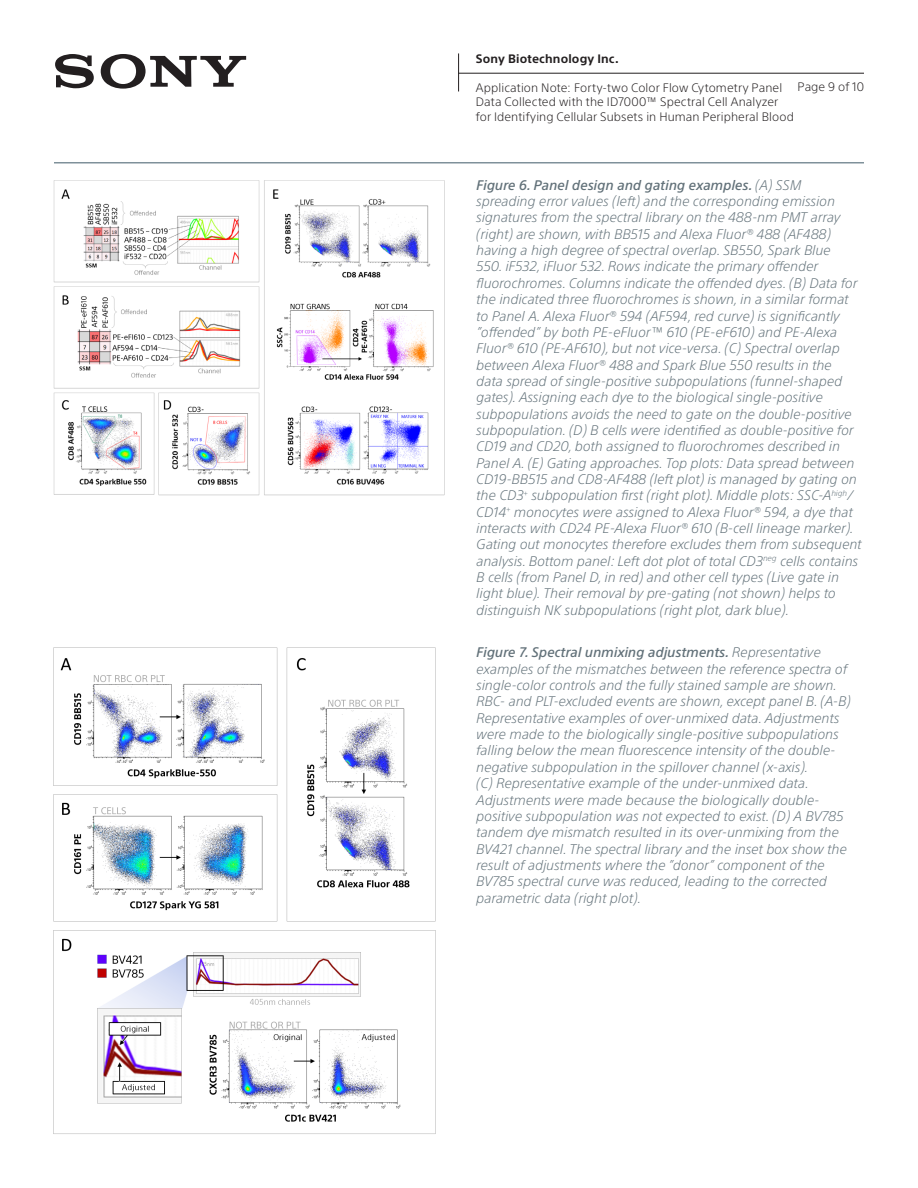
<style>
.page{position:relative;width:918px;height:1188px;background:#fff}
.page>*{position:absolute;margin:0;border:0;box-sizing:border-box;transform-origin:0 0}
.t1{font:italic 300 13.65px/16.4px "SST";color:#627179}
.t2{font:300 12px/14.4px "SST";letter-spacing:.01em;color:#231f20}
.t3{font:700 12px "SST";letter-spacing:.015em;color:#231f20}
.s1{font-weight:500}
</style>
<div class="page">
<hr style="left:458px;top:73px;width:406px;height:1px;background:#231f20">
<hr style="left:458px;top:53px;width:1px;height:38px;background:#231f20">
<svg style="left:55px;top:54px;width:39px;height:34px"></svg>
<svg style="left:101px;top:54px;width:145px;height:35px"></svg>
<img style="left:53px;top:180px;width:392px;height:316px">
<hr style="left:54px;top:162px;width:810px;height:2px;background:#7f919a">
<img style="left:53px;top:647px;width:383px;height:487px">
<p class="t3" style="left:476px;top:52px;width:144px">Sony Biotechnology Inc.</p>
<p class="t2" style="left:476px;top:80px;width:319px">Application Note: Forty-two Color Flow Cytometry Panel<br>Data Collected with the ID7000™ Spectral Cell Analyzer for Identifying Cellular Subsets in Human Peripheral Blood</p>
<p class="t2" style="left:798px;top:79px;width:68px">Page 9 of 10</p>
<p class="t1" style="left:476px;top:177px;width:387px"><span class="s1">Figure 6. Panel design and gating examples.</span> (A) SSM spreading error values (left) and the corresponding emission signatures from the spectral library on the 488-nm PMT array (right) are shown, with BB515 and Alexa Fluor® 488 (AF488) having a high degree of spectral overlap. SB550, Spark Blue<br>550. iF532, iFluor 532. Rows indicate the primary offender fluorochromes. Columns indicate the offended dyes. (B) Data for the indicated three fluorochromes is shown, in a similar format to Panel A. Alexa Fluor® 594 (AF594, red curve) is significantly ”offended” by both PE-eFluor™ 610 (PE-eF610) and PE-Alexa Fluor® 610 (PE-AF610), but not vice-versa. (C) Spectral overlap between Alexa Fluor® 488 and Spark Blue 550 results in the<br>data spread of single-positive subpopulations (funnel-shaped gates). Assigning each dye to the biological single-positive subpopulations avoids the need to gate on the double-positive subpopulation. (D) B cells were identified as double-positive for CD19 and CD20, both assigned to fluorochromes described in Panel A. (E) Gating approaches. Top plots: Data spread between CD19-BB515 and CD8-AF488 (left plot) is managed by gating on the CD3<sup>+</sup> subpopulation first (right plot). Middle plots: SSC-A<sup>high</sup>/ CD14<sup>+</sup> monocytes were assigned to Alexa Fluor® 594, a dye that interacts with CD24 PE-Alexa Fluor® 610 (B-cell lineage marker).<br>Gating out monocytes therefore excludes them from subsequent analysis. Bottom panel: Left dot plot of total CD3<sup>neg</sup> cells contains B cells (from Panel D, in red) and other cell types (Live gate in light blue). Their removal by pre-gating (not shown) helps to distinguish NK subpopulations (right plot, dark blue).</p>
<p class="t1" style="left:476px;top:644px;width:376px"><span class="s1">Figure 7. Spectral unmixing adjustments.</span> Representative examples of the mismatches between the reference spectra of single-color controls and the fully stained sample are shown.<br>RBC- and PLT-excluded events are shown, except panel B. (A-B)<br>Representative examples of over-unmixed data. Adjustments were made to the biologically single-positive subpopulations falling below the mean fluorescence intensity of the double&shy;negative subpopulation in the spillover channel (x-axis).<br>(C) Representative example of the under-unmixed data.<br>Adjustments were made because the biologically double&shy;positive subpopulation was not expected to exist. (D) A BV785 tandem dye mismatch resulted in its over-unmixing from the BV421 channel. The spectral library and the inset box show the result of adjustments where the ”donor” component of the BV785 spectral curve was reduced, leading to the corrected parametric data (right plot).</p>
</div>
